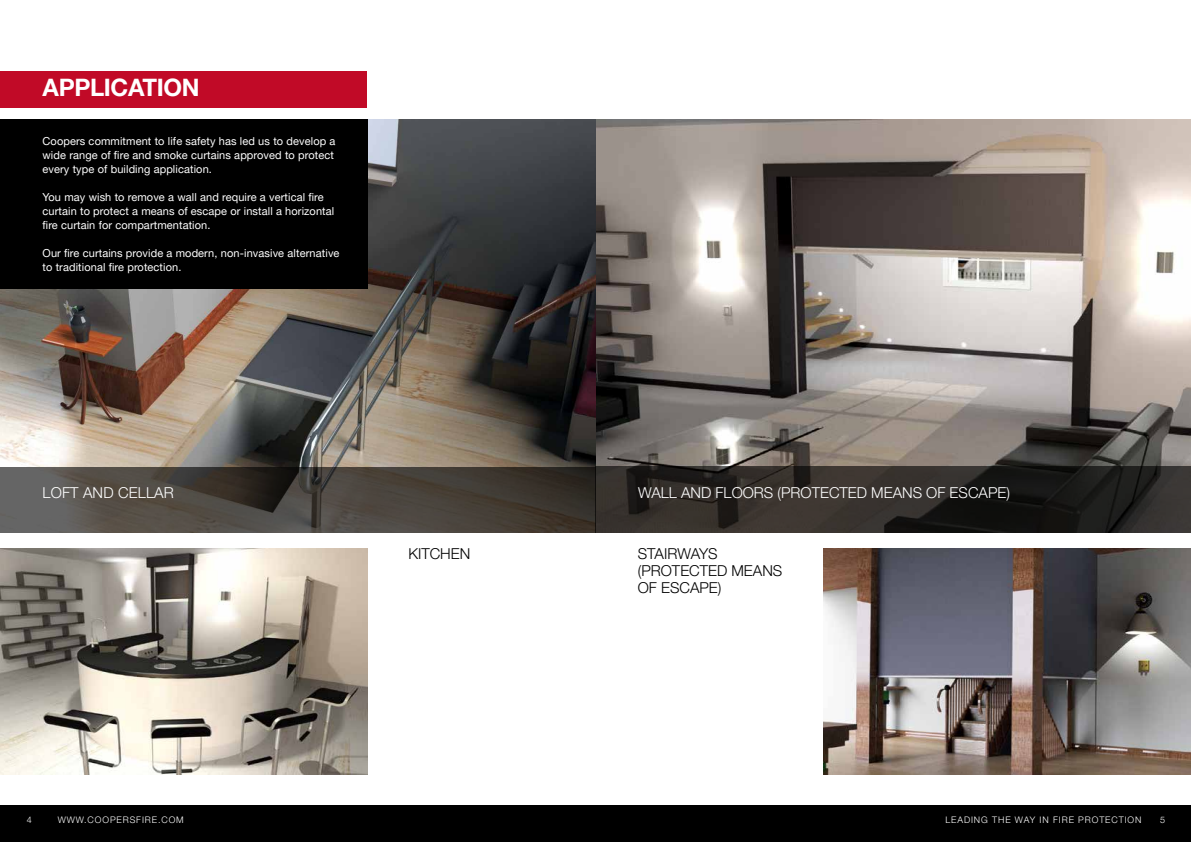
<style>
.page{position:relative;width:1191px;height:842px;background:#fff}
.page>*{position:absolute;margin:0;border:0;box-sizing:border-box;transform-origin:0 0}
.t1{font:700 24px "Helvetica Neue LT Pro";letter-spacing:-.015em;color:#fff}
.t2{font:300 15px "Helvetica Neue LT Pro";color:#fff}
.t3{font:300 15px/17px "Helvetica Neue LT Pro";color:#000}
.t4{font:11px/14px "Helvetica Neue LT Pro";letter-spacing:.01em;color:#fff}
.t5{font:300 9px "Helvetica Neue LT Pro";letter-spacing:.1em;color:#fff}
</style>
<div class="page">
<img style="left:595px;top:119px;width:596px;height:347px">
<img style="left:0;top:119px;width:595px;height:348px">
<div style="left:0;top:72px;width:367px;height:36px;background:#c10a27"></div>
<div style="left:0;top:119px;width:367px;height:170px;background:#000"></div>
<svg style="left:0;top:467px;width:595px;height:66px;background:#4a453f"></svg>
<svg style="left:595px;top:466px;width:596px;height:67px;background:#292623"></svg>
<div style="left:587px;top:806px;width:604px;height:36px;background:#000"></div>
<div style="left:0;top:806px;width:595px;height:36px;background:#000"></div>
<img style="left:0;top:548px;width:367px;height:227px">
<img style="left:823px;top:548px;width:368px;height:227px">
<h1 class="t1" style="left:43px;top:73px;width:158px">APPLICATION</h1>
<p class="t4" style="left:43px;top:134px;width:294px">Coopers commitment to life safety has led us to develop a wide range of fire and smoke curtains approved to protect every type of building application.</p>
<p class="t4" style="left:43px;top:190px;width:293px">You may wish to remove a wall and require a vertical fire curtain to protect a means of escape or install a horizontal fire curtain for compartmentation.</p>
<p class="t4" style="left:43px;top:246px;width:298px">Our fire curtains provide a modern, non-invasive alternative to traditional fire protection.</p>
<h2 class="t2" style="left:43px;top:483px;width:133px">LOFT AND CELLAR</h2>
<h2 class="t2" style="left:638px;top:483px;width:373px">WALL AND FLOORS (PROTECTED MEANS OF ESCAPE)</h2>
<h2 class="t3" style="left:408px;top:545px;width:63px">KITCHEN</h2>
<h2 class="t3" style="left:638px;top:545px;width:146px">STAIRWAYS (PROTECTED MEANS<br>OF ESCAPE)</h2>
<p class="t5" style="left:27px;top:814px;width:7px">4</p>
<p class="t5" style="left:58px;top:814px;width:128px">WWW.COOPERSFIRE.COM</p>
<p class="t5" style="left:945px;top:814px;width:197px">LEADING THE WAY IN FIRE PROTECTION</p>
<p class="t5" style="left:1160px;top:814px;width:7px">5</p>
</div>
